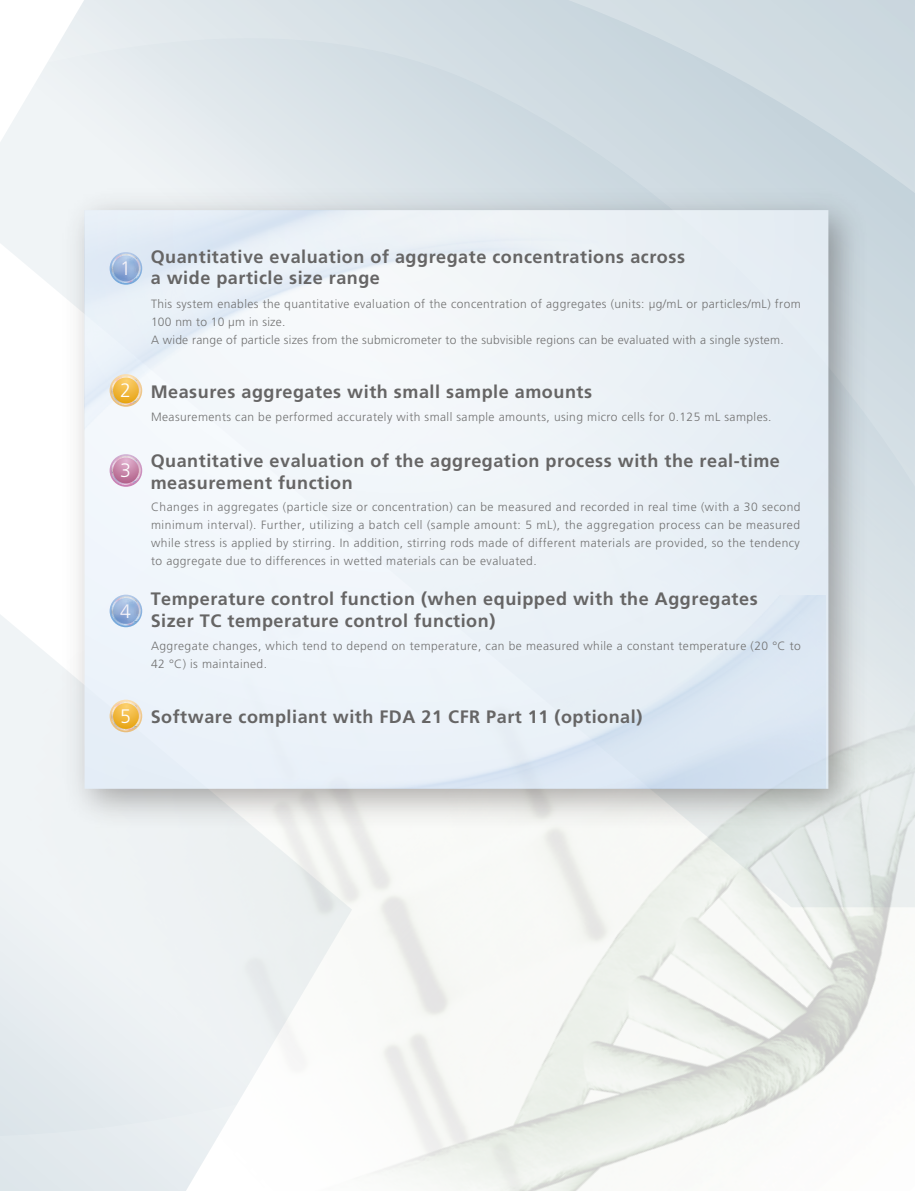
<style>
.page{position:relative;width:915px;height:1191px;background:#fff}
.page>*{position:absolute;margin:0;border:0;box-sizing:border-box;transform-origin:0 0}
.t1{font:300 19.5px "Frutiger LT Std";color:#fff}
.t2{font:700 18px/21.6px "Frutiger LT Std";letter-spacing:.03em;color:#666565}
.t3{font:300 12px/18px "Frutiger LT Std";letter-spacing:.035em;color:#727272}
.s1{font-weight:300;font-size:19.5px;color:#fff}
</style>
<div class="page">
<img style="left:0;top:0;width:914px;height:1191px">
<img style="left:52px;top:178px;width:826px;height:661px">
<svg style="left:84px;top:210px;width:744px;height:579px;fill:#ebf2f7"></svg>
<img style="left:84px;top:210px;width:405px;height:198px">
<svg style="left:110px;top:252px;width:32px;height:33px"></svg>
<svg style="left:110px;top:374px;width:32px;height:33px"></svg>
<svg style="left:111px;top:254px;width:30px;height:29px"></svg>
<svg style="left:110px;top:594px;width:32px;height:33px"></svg>
<svg style="left:111px;top:596px;width:30px;height:29px"></svg>
<svg style="left:111px;top:376px;width:30px;height:29px"></svg>
<svg style="left:113px;top:377px;width:26px;height:26px"></svg>
<svg style="left:110px;top:454px;width:32px;height:33px"></svg>
<svg style="left:111px;top:456px;width:30px;height:29px"></svg>
<svg style="left:113px;top:457px;width:26px;height:26px"></svg>
<svg style="left:110px;top:699px;width:32px;height:33px"></svg>
<svg style="left:111px;top:701px;width:30px;height:29px"></svg>
<svg style="left:113px;top:703px;width:26px;height:26px"></svg>
<h1 class="t1" style="left:120px;top:257px;width:12px">1</h1>
<h1 class="t1" style="left:120px;top:379px;width:12px">2</h1>
<h1 class="t1" style="left:120px;top:459px;width:12px">3</h1>
<h1 class="t1" style="left:120px;top:600px;width:12px">4</h1>
<h2 class="t2" style="left:151px;top:246px;width:535px">Quantitative evaluation of aggregate concentrations across a wide particle size range</h2>
<p class="t3" style="left:151px;top:294px;width:651px">This system enables the quantitative evaluation of the concentration of aggregates (units: μg/mL or particles/mL) from<br>100 nm to 10 μm in size.<br>A wide range of particle sizes from the submicrometer to the subvisible regions can be evaluated with a single system.</p>
<h2 class="t2" style="left:151px;top:380px;width:443px">Measures aggregates with small sample amounts</h2>
<p class="t3" style="left:151px;top:407px;width:621px">Measurements can be performed accurately with small sample amounts, using micro cells for 0.125 mL samples.</p>
<h2 class="t2" style="left:151px;top:450px;width:630px">Quantitative evaluation of the aggregation process with the real-time measurement function</h2>
<p class="t3" style="left:151px;top:498px;width:651px;text-align:justify">Changes in aggregates (particle size or concentration) can be measured and recorded in real time (with a 30 second minimum interval). Further, utilizing a batch cell (sample amount: 5 mL), the aggregation process can be measured while stress is applied by stirring. In addition, stirring rods made of different materials are provided, so the tendency to aggregate due to differences in wetted materials can be evaluated.</p>
<h2 class="t2" style="left:151px;top:588px;width:608px">Temperature control function (when equipped with the Aggregates<br>Sizer TC temperature control function)</h2>
<p class="t3" style="left:151px;top:637px;width:651px">Aggregate changes, which tend to depend on temperature, can be measured while a constant temperature (20 °C to<br>42 °C) is maintained.</p>
<h2 class="t2" style="left:120px;top:706px;width:523px"><span class="s1">5</span> Software compliant with FDA 21 CFR Part 11 (optional)</h2>
</div>
